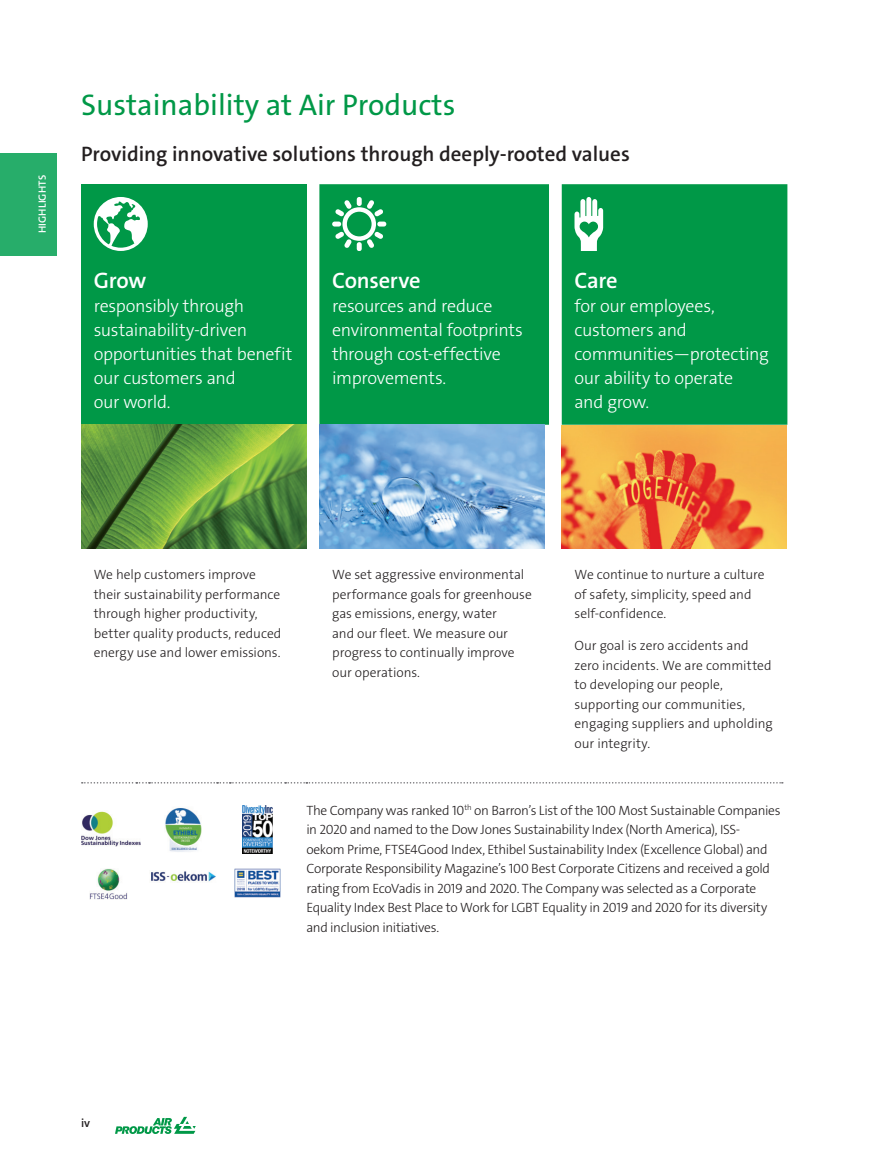
<style>
.page{position:relative;width:891px;height:1161px;background:#fff}
.page>*{position:absolute;margin:0;border:0;box-sizing:border-box;transform-origin:0 0}
.t1{font:30px "The Sans LF";color:#009847}
.t2{font:600 22.5px "The Sans LF";letter-spacing:-.015em;color:#fff}
.t3{font:600 21px "The Sans C4 s";color:#231f20}
.t4{font:300 18px/24px "The Sans LF";letter-spacing:-.015em;color:#fff}
.t5{font:300 13.5px/19.5px "The Sans LF";letter-spacing:-.01em;color:#231f20}
.t6{font:600 12px "The Sans LF";color:#231f20}
.t7{font:600 10.5px "The Sans LF";letter-spacing:.015em;color:#fff}
</style>
<div class="page">
<svg style="left:115px;top:1117px;width:81px;height:17px"></svg>
<div style="left:81px;top:184px;width:226px;height:241px;background:#009847"></div>
<div style="left:319px;top:184px;width:468px;height:241px;background:#009847"></div>
<svg style="left:94px;top:197px;width:54px;height:54px"></svg>
<svg style="left:332px;top:197px;width:54px;height:54px"></svg>
<svg style="left:575px;top:197px;width:28px;height:54px"></svg>
<img style="left:81px;top:425px;width:225px;height:123px">
<img style="left:319px;top:425px;width:226px;height:123px">
<img style="left:562px;top:425px;width:225px;height:123px">
<svg style="left:82px;top:782px;width:701px;height:2px"></svg>
<img style="left:81px;top:811px;width:60px;height:36px">
<img style="left:165px;top:808px;width:37px;height:44px">
<img style="left:243px;top:806px;width:29px;height:47px">
<img style="left:89px;top:868px;width:39px;height:31px">
<img style="left:151px;top:871px;width:65px;height:12px">
<img style="left:234px;top:868px;width:47px;height:30px">
<div style="left:0;top:153px;width:56px;height:102px;background:#27ad6a"></div>
<p class="t7" style="left:36px;top:233px;width:60px;rotate:-90deg">HIGHLIGHTS</p>
<h1 class="t1" style="left:81px;top:85px;width:376px">Sustainability at Air Products</h1>
<h3 class="t3" style="left:81px;top:141px;width:550px">Providing innovative solutions through deeply-rooted values</h3>
<h2 class="t2" style="left:94px;top:266px;width:54px">Grow</h2>
<h3 class="t4" style="left:94px;top:294px;width:200px">responsibly through sustainability-driven opportunities that benefit our customers and<br>our world.</h3>
<h2 class="t2" style="left:332px;top:266px;width:90px">Conserve</h2>
<h3 class="t4" style="left:332px;top:294px;width:192px">resources and reduce environmental footprints through cost-effective improvements.</h3>
<h2 class="t2" style="left:575px;top:266px;width:45px">Care</h2>
<h3 class="t4" style="left:575px;top:294px;width:196px">for our employees, customers and communities—protecting our ability to operate<br>and grow.</h3>
<p class="t5" style="left:94px;top:565px;width:189px">We help customers improve their sustainability performance through higher productivity, better quality products, reduced energy use and lower emissions.</p>
<p class="t5" style="left:332px;top:565px;width:201px">We set aggressive environmental performance goals for greenhouse gas emissions, energy, water<br>and our fleet. We measure our progress to continually improve our operations.</p>
<p class="t5" style="left:575px;top:565px;width:192px">We continue to nurture a culture of safety, simplicity, speed and self-confidence.</p>
<p class="t5" style="left:575px;top:636px;width:200px">Our goal is zero accidents and zero incidents. We are committed to developing our people, supporting our communities, engaging suppliers and upholding our integrity.</p>
<p class="t5" style="left:306px;top:801px;width:476px">The Company was ranked 10<sup>th</sup> on Barron’s List of the 100 Most Sustainable Companies in 2020 and named to the Dow Jones Sustainability Index (North America), ISS&shy;oekom Prime, FTSE4Good Index, Ethibel Sustainability Index (Excellence Global) and Corporate Responsibility Magazine’s 100 Best Corporate Citizens and received a gold rating from EcoVadis in 2019 and 2020. The Company was selected as a Corporate Equality Index Best Place to Work for LGBT Equality in 2019 and 2020 for its diversity and inclusion initiatives.</p>
<p class="t6" style="left:81px;top:1115px;width:11px">iv</p>
</div>
